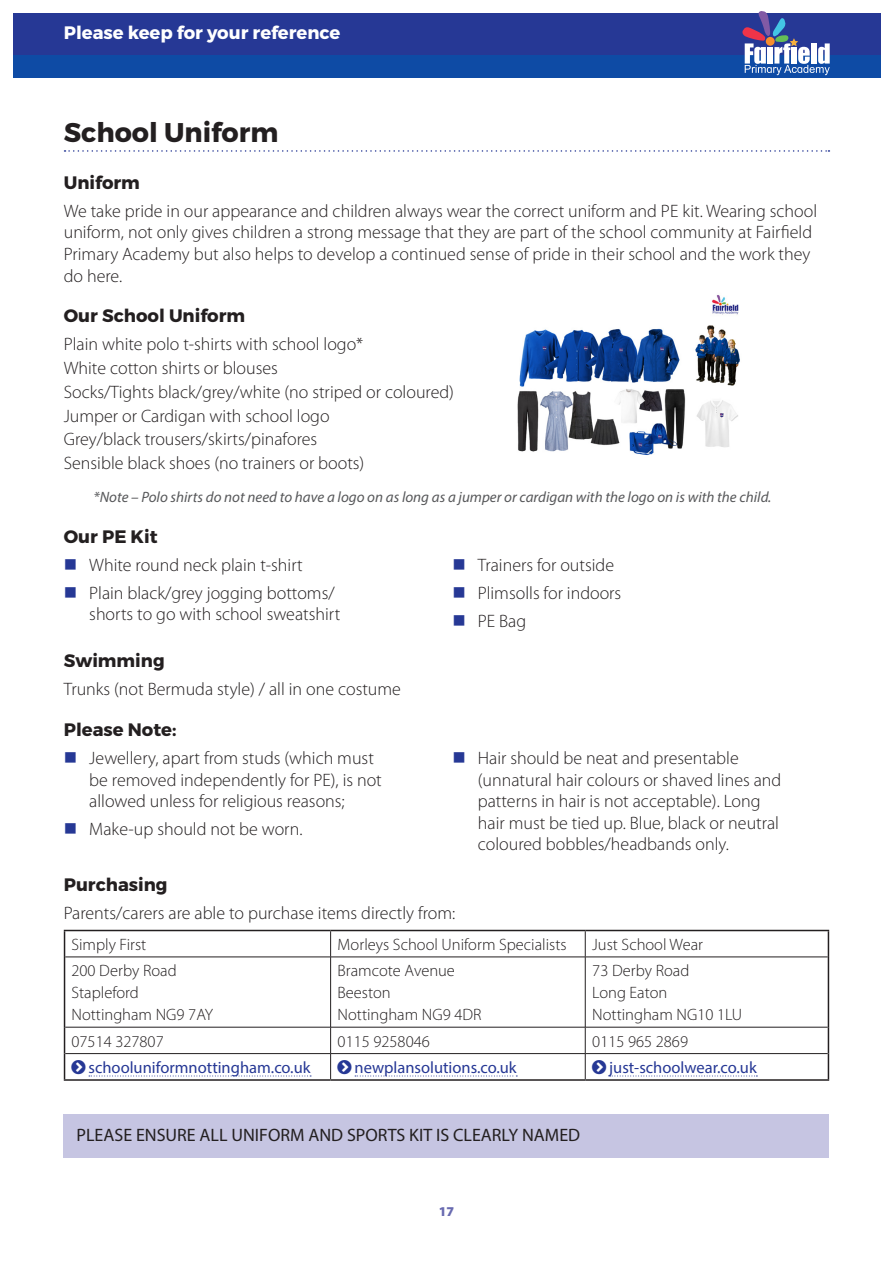
<style>
.page{position:relative;width:893px;height:1263px;background:#fff}
.page>*{position:absolute;margin:0;border:0;box-sizing:border-box;transform-origin:0 0}
.h3-mont-rule{font:700 27px "Montserrat";color:#231f20}
.text-light{font:300 18px/21.6px "Myriad Pro";color:#231f20}
.h5-mont{font:700 18px "Montserrat";color:#231f20}
.text-shade-base-reg{font:18px "Myriad Pro";color:#231f20}
.t1{font:700 18px "Montserrat";color:#fff}
.text-light-2{font:300 16.5px "Myriad Pro";color:#231f20}
.t2{font:16.5px "Myriad Pro";color:#263895}
.text-footnote-italic{font:italic 15px "Myriad Pro";color:#57585a}
.t3{font:900 13.5px "Myriad Pro";color:#686ab0}
</style>
<div class="page">
<div style="left:13px;top:13px;width:867px;height:46px;background:#263895"></div>
<div style="left:13px;top:55px;width:867px;height:23px;background:#0e4ba5"></div>
<svg style="left:742px;top:11px;width:88px;height:64px"></svg>
<svg style="left:65px;top:150px;width:764px;height:2px"></svg>
<div style="left:64px;top:1114px;width:765px;height:44px;background:#c6c5e2"></div>
<hr style="left:64px;top:930px;width:267px;height:1px;background:#231f20">
<svg style="left:64px;top:931px;width:1px;height:26px"></svg>
<hr style="left:331px;top:930px;width:254px;height:1px;background:#231f20">
<hr style="left:585px;top:930px;width:244px;height:1px;background:#231f20">
<svg style="left:828px;top:931px;width:1px;height:26px"></svg>
<hr style="left:64px;top:957px;width:1px;height:70px;background:#231f20">
<hr style="left:828px;top:957px;width:1px;height:70px;background:#231f20">
<svg style="left:64px;top:1027px;width:1px;height:52px"></svg>
<svg style="left:828px;top:1027px;width:1px;height:52px"></svg>
<hr style="left:64px;top:1079px;width:267px;height:2px;background:#231f20">
<hr style="left:331px;top:1079px;width:254px;height:2px;background:#231f20">
<hr style="left:585px;top:1079px;width:244px;height:2px;background:#231f20">
<svg style="left:330px;top:931px;width:1px;height:26px"></svg>
<svg style="left:585px;top:931px;width:1px;height:26px"></svg>
<hr style="left:65px;top:957px;width:266px;height:1px;background:#231f20">
<hr style="left:331px;top:957px;width:254px;height:1px;background:#231f20">
<hr style="left:330px;top:957px;width:1px;height:70px;background:#231f20">
<hr style="left:585px;top:957px;width:243px;height:1px;background:#231f20">
<hr style="left:585px;top:957px;width:1px;height:70px;background:#231f20">
<hr style="left:65px;top:1027px;width:266px;height:1px;background:#231f20">
<hr style="left:331px;top:1027px;width:254px;height:1px;background:#231f20">
<hr style="left:585px;top:1027px;width:243px;height:1px;background:#231f20">
<hr style="left:65px;top:1053px;width:266px;height:1px;background:#231f20">
<hr style="left:331px;top:1053px;width:254px;height:1px;background:#231f20">
<svg style="left:330px;top:1027px;width:1px;height:52px"></svg>
<hr style="left:585px;top:1053px;width:243px;height:1px;background:#231f20">
<svg style="left:585px;top:1027px;width:1px;height:52px"></svg>
<img style="left:517px;top:295px;width:223px;height:160px">
<svg style="left:88px;top:1075px;width:223px;height:1px"></svg>
<svg style="left:354px;top:1075px;width:163px;height:1px"></svg>
<svg style="left:609px;top:1075px;width:148px;height:1px"></svg>
<p class="t1" style="left:64px;top:22px;width:278px">Please keep for your reference</p>
<p class="h3-mont-rule" style="left:64px;top:115px;width:216px">School Uniform</p>
<p class="h5-mont" style="left:64px;top:171px;width:78px">Uniform</p>
<p class="text-light" style="left:64px;top:200px;width:755px">We take pride in our appearance and children always wear the correct uniform and PE kit. Wearing school uniform, not only gives children a strong message that they are part of the school community at Fairfield Primary Academy but also helps to develop a continued sense of pride in their school and the work they do here.</p>
<p class="h5-mont" style="left:64px;top:305px;width:183px">Our School Uniform</p>
<p class="text-light" style="left:64px;top:334px;width:301px">Plain white polo t-shirts with school logo*</p>
<p class="text-light" style="left:64px;top:358px;width:216px">White cotton shirts or blouses</p>
<p class="text-light" style="left:64px;top:381px;width:392px">Socks/Tights black/grey/white (no striped or coloured)</p>
<p class="text-light" style="left:64px;top:405px;width:267px">Jumper or Cardigan with school logo</p>
<p class="text-light" style="left:64px;top:429px;width:255px">Grey/black trousers/skirts/pinafores</p>
<p class="text-light" style="left:64px;top:452px;width:302px">Sensible black shoes (no trainers or boots)</p>
<p class="text-footnote-italic" style="left:94px;top:488px;width:679px">*Note – Polo shirts do not need to have a logo on as long as a jumper or cardigan with the logo on is with the child.</p>
<p class="h5-mont" style="left:64px;top:525px;width:95px">Our PE Kit</p>
<p class="text-light" style="left:89px;top:554px;width:215px">White round neck plain t-shirt</p>
<p class="text-light" style="left:89px;top:582px;width:252px">Plain black/grey jogging bottoms/ shorts to go with school sweatshirt</p>
<p class="text-light" style="left:478px;top:554px;width:138px">Trainers for outside</p>
<p class="text-light" style="left:478px;top:582px;width:145px">Plimsolls for indoors</p>
<p class="text-light" style="left:478px;top:610px;width:50px">PE Bag</p>
<p class="h5-mont" style="left:64px;top:650px;width:102px">Swimming</p>
<p class="text-light" style="left:64px;top:679px;width:339px">Trunks (not Bermuda style) / all in one costume</p>
<p class="h5-mont" style="left:64px;top:718px;width:114px">Please Note:</p>
<p class="text-light" style="left:89px;top:747px;width:294px">Jewellery, apart from studs (which must be removed independently for PE), is not allowed unless for religious reasons;</p>
<p class="text-light" style="left:89px;top:819px;width:215px">Make-up should not be worn.</p>
<p class="text-light" style="left:478px;top:747px;width:305px">Hair should be neat and presentable (unnatural hair colours or shaved lines and patterns in hair is not acceptable). Long hair must be tied up. Blue, black or neutral coloured bobbles/headbands only.</p>
<p class="h5-mont" style="left:64px;top:873px;width:105px">Purchasing</p>
<p class="text-light" style="left:64px;top:903px;width:393px">Parents/carers are able to purchase items directly from:</p>
<p class="text-light-2" style="left:72px;top:935px;width:76px">Simply First</p>
<p class="text-light-2" style="left:338px;top:935px;width:230px">Morleys School Uniform Specialists</p>
<p class="text-light-2" style="left:592px;top:935px;width:112px">Just School Wear</p>
<p class="text-light-2" style="left:72px;top:962px;width:107px">200 Derby Road</p>
<p class="text-light-2" style="left:72px;top:984px;width:69px">Stapleford</p>
<p class="text-light-2" style="left:72px;top:1005px;width:143px">Nottingham NG9 7AY</p>
<p class="text-light-2" style="left:592px;top:962px;width:99px">73 Derby Road</p>
<p class="text-light-2" style="left:592px;top:984px;width:77px">Long Eaton</p>
<p class="text-light-2" style="left:592px;top:1005px;width:151px">Nottingham NG10 1LU</p>
<p class="text-light-2" style="left:338px;top:962px;width:119px">Bramcote Avenue</p>
<p class="text-light-2" style="left:338px;top:984px;width:55px">Beeston</p>
<p class="text-light-2" style="left:338px;top:1005px;width:145px">Nottingham NG9 4DR</p>
<p class="text-light-2" style="left:72px;top:1032px;width:94px">07514 327807</p>
<p class="text-light-2" style="left:338px;top:1032px;width:94px">0115 9258046</p>
<p class="text-light-2" style="left:592px;top:1032px;width:97px">0115 965 2869</p>
<p class="t2" style="left:89px;top:1057px;width:223px">schooluniformnottingham.co.uk</p>
<p class="t2" style="left:355px;top:1057px;width:164px">newplansolutions.co.uk</p>
<p class="t2" style="left:609px;top:1057px;width:149px">just-schoolwear.co.uk</p>
<p class="text-shade-base-reg" style="left:77px;top:1123px;width:505px">PLEASE ENSURE ALL UNIFORM AND SPORTS KIT IS CLEARLY NAMED</p>
<p class="t3" style="left:439px;top:1203px;width:17px">17</p>
</div>
